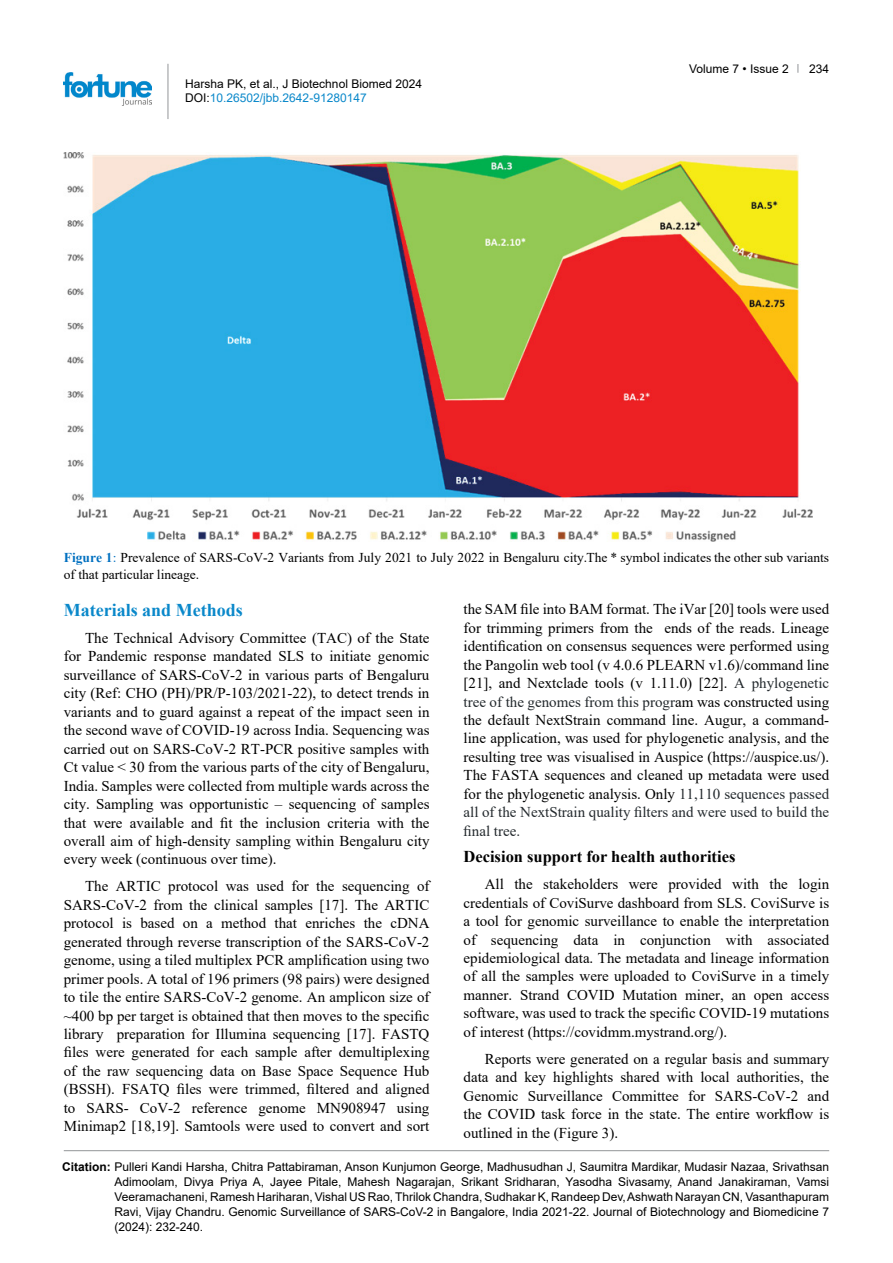
<style>
.page{position:relative;width:893px;height:1263px;background:#fff}
.page>*{position:absolute;margin:0;border:0;box-sizing:border-box;transform-origin:0 0}
.t1{font:700 18px "Times New Roman";color:#0a88ca}
.t2{font:700 16.5px "Times New Roman";color:#000}
.t3{font:15px/18.5px "Times New Roman";color:#000;text-align:justify}
.t4{font:13.5px/16.5px "Times New Roman";color:#000}
.t5{font:12px/15px "Arial";color:#000}
.s1{color:#0a88ca}
.s2{font-weight:700;color:#0070c0}
.s3{color:#0070c0}
.s4{color:#23292d}
.s5{font-weight:700}
</style>
<div class="page">
<hr style="left:168px;top:64px;width:1px;height:55px;background:#939598">
<img style="left:64px;top:72px;width:88px;height:33px">
<hr style="left:64px;top:1150px;width:765px;height:1px;background:#939598">
<img style="left:64px;top:152px;width:749px;height:390px">
<p class="t5" style="left:185px;top:76px;width:238px;line-height:14.4px">Harsha PK, et al., J Biotechnol Biomed 2024<br>DOI:<span class="s1">10.26502/jbb.2642-91280147</span></p>
<p class="t5" style="left:689px;top:61px;width:101px">Volume 7 • Issue 2</p>
<p class="t5" style="left:809px;top:61px;width:22px">234</p>
<p class="t4" style="left:64px;top:549px;width:767px"><span class="s2">Figure 1</span><span class="s3">:</span> Prevalence of SARS-CoV-2 Variants from July 2021 to July 2022 in Bengaluru city. The * symbol indicates the other sub variants of that particular lineage.</p>
<p class="t1" style="left:64px;top:597px;width:180px">Materials and Methods</p>
<p class="t3" style="left:64px;top:628px;width:367px;text-indent:21px">The Technical Advisory Committee (TAC) of the State for Pandemic response mandated SLS to initiate genomic surveillance of SARS-CoV-2 in various parts of Bengaluru city (Ref: CHO (PH)/PR/P-103/2021-22), to detect trends in variants and to guard against a repeat of the impact seen in the second wave of COVID-19 across India. Sequencing was carried out on SARS-CoV-2 RT-PCR positive samples with Ct value &lt; 30 from the various parts of the city of Bengaluru, India. Samples were collected from multiple wards across the city. Sampling was opportunistic – sequencing of samples that were available and fit the inclusion criteria with the overall aim of high-density sampling within Bengaluru city every week (continuous over time).</p>
<p class="t3" style="left:64px;top:877px;width:367px;text-indent:21px">The ARTIC protocol was used for the sequencing of SARS-CoV-2 from the clinical samples [17]. The ARTIC protocol is based on a method that enriches the cDNA generated through reverse transcription of the SARS-CoV-2 genome, using a tiled multiplex PCR amplification using two primer pools. A total of 196 primers (98 pairs) were designed to tile the entire SARS-CoV-2 genome. An amplicon size of ~400 bp per target is obtained that then moves to the specific library preparation for Illumina sequencing [17]. FASTQ files were generated for each sample after demultiplexing of the raw sequencing data on Base Space Sequence Hub (BSSH). FSATQ files were trimmed, filtered and aligned to SARS- CoV-2 reference genome MN908947 using Minimap2 [18,19]. Samtools were used to convert and sort</p>
<p class="t3" style="left:463px;top:599px;width:367px">the SAM file into BAM format. The iVar [20] tools were used for trimming primers from the ends of the reads. Lineage identification on consensus sequences were performed using the Pangolin web tool (v 4.0.6 PLEARN v1.6)/command line [21], and Nextclade tools (v 1.11.0) [22]. <span class="s4">A phylogenetic tree of the genomes from this progr</span>am was constructed using the default NextStrain command line. Augur, a command&shy;line application, was used for phylogenetic analysis, and the resulting tree was visualised in Auspice (https://auspice.us/).<br>The FASTA sequences and cleaned up metadata were used for the phylogenetic analysis. Only <span class="s4">11,110 sequences passed all of the NextStrain quality filters and were used to build the final tree.</span></p>
<p class="t2" style="left:463px;top:845px;width:273px">Decision support for health authorities</p>
<p class="t3" style="left:463px;top:874px;width:367px;text-indent:21px">All the stakeholders were provided with the login credentials of CoviSurve dashboard from SLS. CoviSurve is a tool for genomic surveillance to enable the interpretation of sequencing data in conjunction with associated epidemiological data. The metadata and lineage information of all the samples were uploaded to CoviSurve in a timely manner. Strand COVID Mutation miner, an open access software, was used to track the specific COVID-19 mutations of interest (https://covidmm.mystrand.org/).</p>
<p class="t3" style="left:463px;top:1049px;width:367px;text-indent:21px">Reports were generated on a regular basis and summary data and key highlights shared with local authorities, the Genomic Surveillance Committee for SARS-CoV-2 and the COVID task force in the state. The entire workflow is outlined in the (Figure 3).</p>
<p class="t5" style="left:115px;top:1159px;width:716px;text-align:justify;text-indent:-52px"><span class="s5">Citation:</span> Pulleri Kandi Harsha, Chitra Pattabiraman, Anson Kunjumon George, Madhusudhan J, Saumitra Mardikar, Mudasir Nazaa, Srivathsan Adimoolam, Divya Priya A, Jayee Pitale, Mahesh Nagarajan, Srikant Sridharan, Yasodha Sivasamy, Anand Janakiraman, Vamsi Veeramachaneni, Ramesh Hariharan, Vishal US Rao, Thrilok Chandra, Sudhakar K, Randeep Dev, Ashwath Narayan CN, Vasanthapuram Ravi, Vijay Chandru. Genomic Surveillance of SARS-CoV-2 in Bangalore, India 2021-22. Journal of Biotechnology and Biomedicine 7 (2024): 232-240.</p>
</div>
